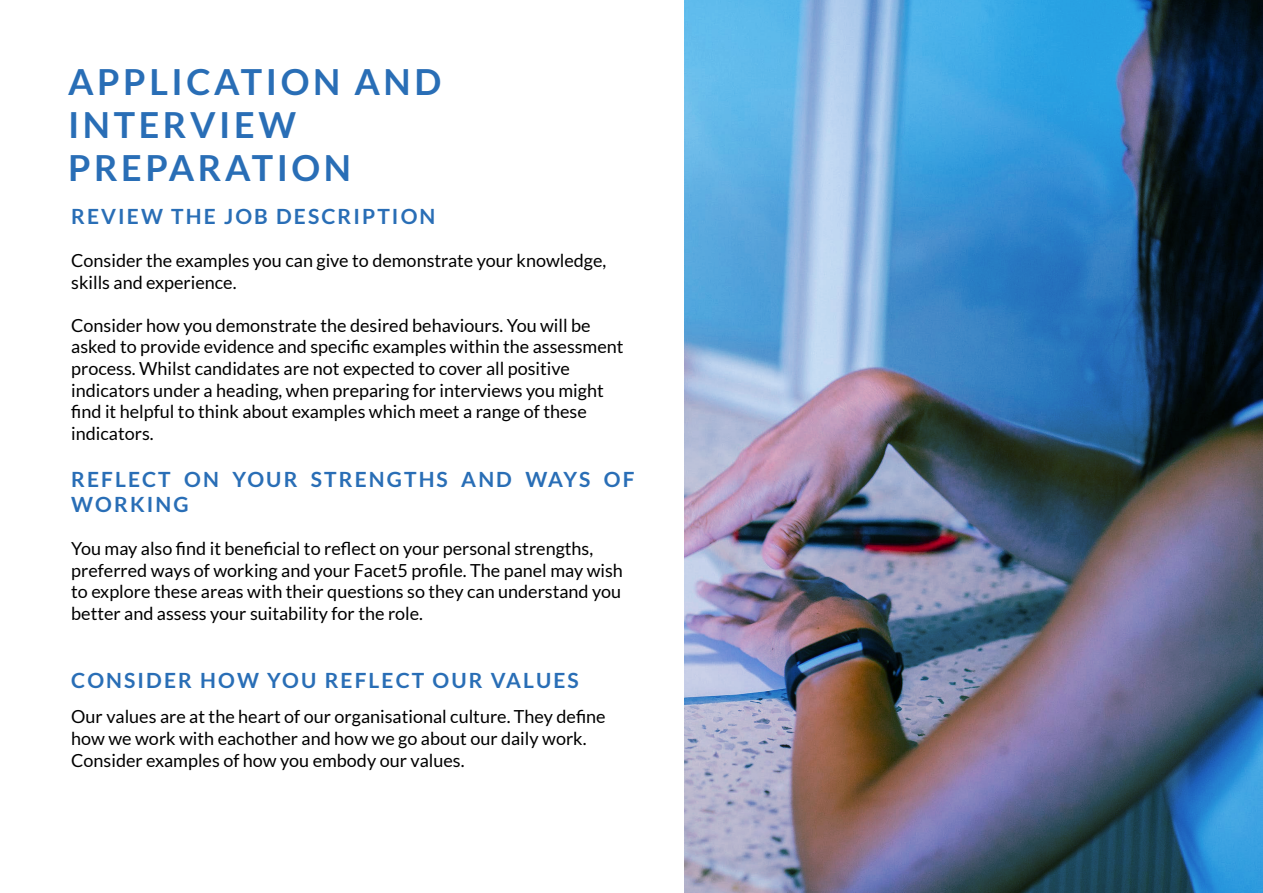
<style>
.page{position:relative;width:1263px;height:893px;background:#fff}
.page>*{position:absolute;margin:0;border:0;box-sizing:border-box;transform-origin:0 0}
.t1{font:700 36px/43.2px "Lato";letter-spacing:.1em;color:#296eb6}
.t2{font:700 21px/25.2px "Lato";letter-spacing:.1em;color:#296eb6}
.t3{font:18px/21.6px "Lato";color:#000}
</style>
<div class="page">
<img style="left:684px;top:0;width:579px;height:893px">
<h1 class="t1" style="left:68px;top:60px;width:375px">APPLICATION AND<br>INTERVIEW<br>PREPARATION</h1>
<p class="t2" style="left:71px;top:203px;width:366px">REVIEW THE JOB DESCRIPTION</p>
<p class="t3" style="left:71px;top:250px;width:537px">Consider the examples you can give to demonstrate your knowledge, skills and experience.</p>
<p class="t3" style="left:71px;top:314px;width:554px">Consider how you demonstrate the desired behaviours. You will be asked to provide evidence and specific examples within the assessment process. Whilst candidates are not expected to cover all positive indicators under a heading, when preparing for interviews you might find it helpful to think about examples which meet a range of these indicators.</p>
<p class="t2" style="left:71px;top:466px;width:565px">REFLECT ON YOUR STRENGTHS AND WAYS OF<br>WORKING</p>
<p class="t3" style="left:71px;top:538px;width:553px">You may also find it beneficial to reflect on your personal strengths, preferred ways of working and your Facet5 profile. The panel may wish to explore these areas with their questions so they can understand you better and assess your suitability for the role.</p>
<p class="t2" style="left:71px;top:668px;width:509px">CONSIDER HOW YOU REFLECT OUR VALUES</p>
<p class="t3" style="left:71px;top:706px;width:536px">Our values are at the heart of our organisational culture. They define how we work with eachother and how we go about our daily work.<br>Consider examples of how you embody our values.</p>
</div>
